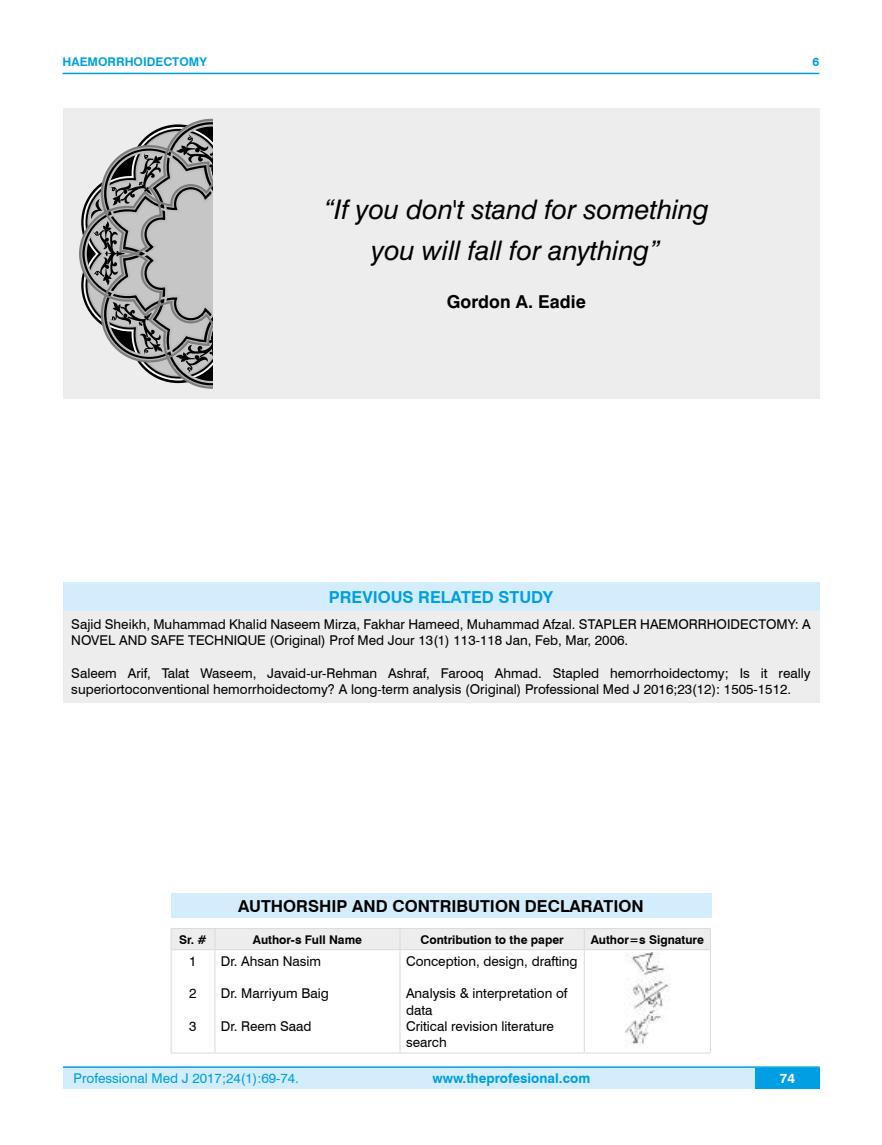
<style>
.page{position:relative;width:882px;height:1145px;background:#fff}
.page>*{position:absolute;margin:0;border:0;box-sizing:border-box;transform-origin:0 0}
.t1{font:italic 27px/40.5px "Swiss 721 BT";color:#000;text-align:center}
.t2{font:700 17.7px "Swiss 721 BT";color:#000}
.t3{font:700 16.5px "Swiss 721 BT";color:#000}
.t4{font:700 16.5px "Swiss 721 BT";color:#009fe3}
.t5{font:13.5px/16.2px "Swiss 721 BT";color:#000}
.t6{font:13.5px "Swiss 721 BT";color:#009fe3}
.t7{font:700 13.5px "Swiss 721 BT";color:#009fe3}
.t8{font:700 13.5px "Swiss 721 BT";color:#fff}
.t9{font:700 12px "Swiss 721 BT";color:#000}
.t10{font:700 12px "Swiss 721 BT";color:#009fe3}
</style>
<div class="page">
<div style="left:63px;top:1067px;width:756px;height:21px;background:#d4edfc"></div>
<hr style="left:63px;top:1066px;width:756px;height:2px;background:#009fe3">
<div style="left:754px;top:1068px;width:65px;height:20px;background:#009fe3"></div>
<hr style="left:63px;top:73px;width:756px;height:1px;background:#009fe3">
<div style="left:171px;top:893px;width:540px;height:24px;background:#d4edfc"></div>
<div style="left:171px;top:928px;width:539px;height:21px;background:#ededed"></div>
<hr style="left:171px;top:949px;width:44px;height:1px;background:#dadada">
<hr style="left:171px;top:950px;width:1px;height:102px;background:#dadada">
<hr style="left:215px;top:949px;width:185px;height:1px;background:#dadada">
<hr style="left:214px;top:950px;width:1px;height:102px;background:#dadada">
<hr style="left:400px;top:949px;width:184px;height:1px;background:#dadada">
<hr style="left:399px;top:950px;width:1px;height:102px;background:#dadada">
<hr style="left:584px;top:949px;width:126px;height:1px;background:#dadada">
<hr style="left:583px;top:950px;width:1px;height:102px;background:#dadada">
<hr style="left:709px;top:950px;width:1px;height:102px;background:#dadada">
<hr style="left:171px;top:1052px;width:44px;height:1px;background:#dadada">
<hr style="left:215px;top:1052px;width:185px;height:1px;background:#dadada">
<hr style="left:400px;top:1052px;width:184px;height:1px;background:#dadada">
<hr style="left:584px;top:1052px;width:126px;height:1px;background:#dadada">
<img style="left:625px;top:952px;width:45px;height:94px">
<div style="left:63px;top:611px;width:756px;height:91px;background:#ededed"></div>
<div style="left:63px;top:582px;width:756px;height:29px;background:#d4edfc"></div>
<div style="left:63px;top:108px;width:756px;height:291px;background:#ededed"></div>
<svg style="left:79px;top:118px;width:134px;height:271px"></svg>
<svg style="left:176px;top:135px;width:37px;height:42px;background:#7f7f7f"></svg>
<svg style="left:110px;top:302px;width:52px;height:52px;background:#767676"></svg>
<svg style="left:175px;top:331px;width:38px;height:42px;background:#7e7e7e"></svg>
<svg style="left:89px;top:153px;width:73px;height:132px;background:#8e8e8e"></svg>
<p class="t10" style="left:63px;top:53px;width:146px">HAEMORRHOIDECTOMY</p>
<h1 class="t1" style="left:323px;top:188px;width:387px">“If you don't stand for something you will fall for anything”</h1>
<h2 class="t2" style="left:446px;top:289px;width:140px">Gordon A. Eadie</h2>
<p class="t10" style="left:812px;top:53px;width:8px">6</p>
<p class="t4" style="left:328px;top:585px;width:226px">PREVIOUS RELATED STUDY</p>
<p class="t5" style="left:71px;top:615px;width:740px">Sajid Sheikh, Muhammad Khalid Naseem Mirza, Fakhar Hameed, Muhammad Afzal. STAPLER HAEMORRHOIDECTOMY: A<br>NOVEL AND SAFE TECHNIQUE (Original) Prof Med Jour 13(1) 113-118 Jan, Feb, Mar, 2006.</p>
<p class="t5" style="left:71px;top:664px;width:740px">Saleem Arif, Talat Waseem, Javaid-ur-Rehman Ashraf, Farooq Ahmad. Stapled hemorrhoidectomy; Is it really superiortoconventional hemorrhoidectomy? A long-term analysis (Original) Professional Med J 2016;23(12): 1505-1512.</p>
<p class="t3" style="left:238px;top:894px;width:406px">AUTHORSHIP AND CONTRIBUTION DECLARATION</p>
<p class="t9" style="left:179px;top:931px;width:29px">Sr. #</p>
<p class="t9" style="left:253px;top:931px;width:111px">Author-s Full Name</p>
<p class="t9" style="left:420px;top:931px;width:145px">Contribution to the paper</p>
<p class="t9" style="left:590px;top:931px;width:115px">Author=s Signature</p>
<p class="t5" style="left:189px;top:952px;width:9px">1</p>
<p class="t5" style="left:189px;top:985px;width:9px">2</p>
<p class="t5" style="left:189px;top:1017px;width:9px">3</p>
<p class="t5" style="left:406px;top:952px;width:173px">Conception, design, drafting</p>
<p class="t5" style="left:406px;top:985px;width:163px">Analysis &amp; interpretation of data<br>Critical revision literature search</p>
<p class="t5" style="left:221px;top:952px;width:102px">Dr. Ahsan Nasim</p>
<p class="t5" style="left:221px;top:985px;width:109px">Dr. Marriyum Baig</p>
<p class="t5" style="left:221px;top:1017px;width:92px">Dr. Reem Saad</p>
<p class="t6" style="left:74px;top:1069px;width:227px">Professional Med J 2017;24(1):69-74.</p>
<p class="t7" style="left:432px;top:1069px;width:159px">www.theprofesional.com</p>
<p class="t8" style="left:779px;top:1069px;width:17px">74</p>
</div>
